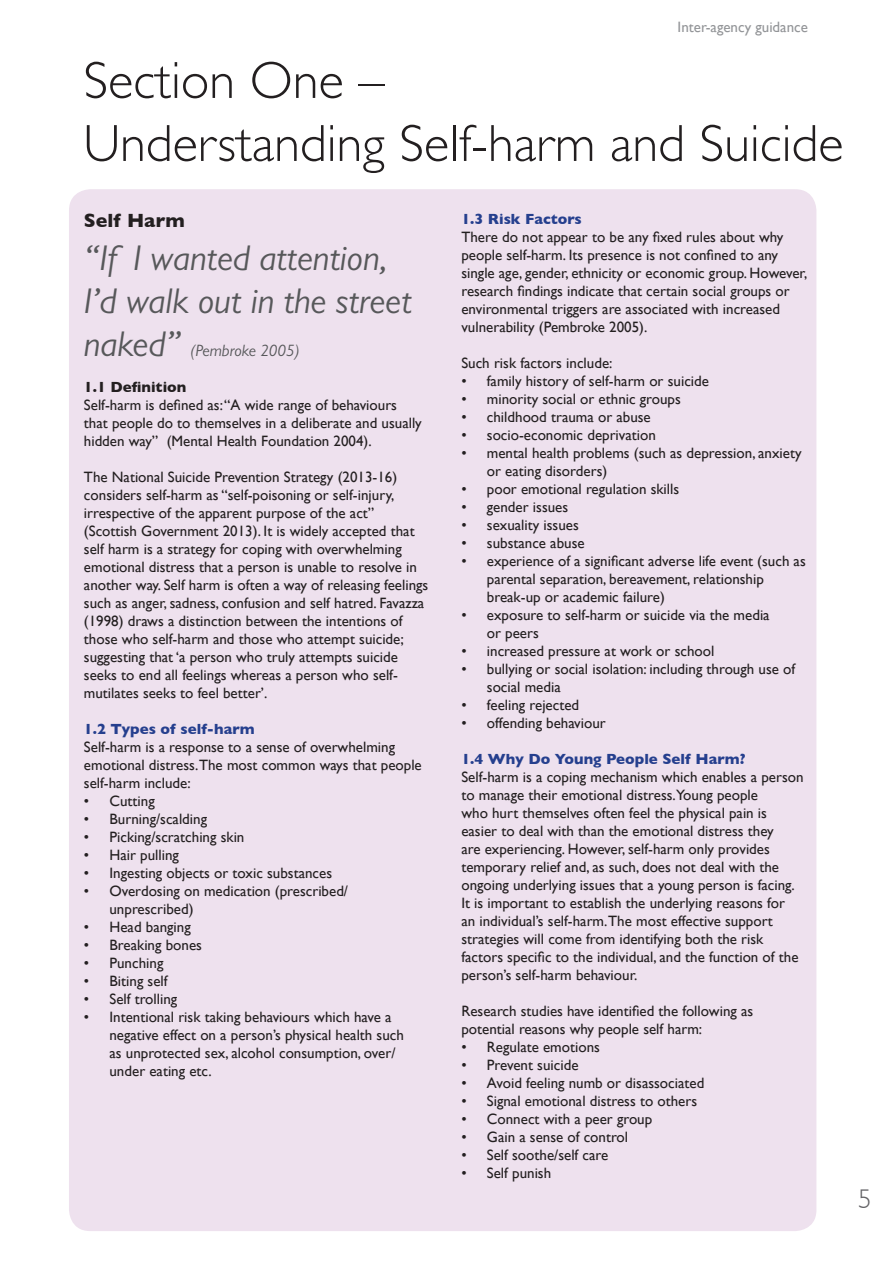
<style>
.page{position:relative;width:893px;height:1263px;background:#fff}
.page>*{position:absolute;margin:0;border:0;box-sizing:border-box;transform-origin:0 0}
.t1{font:300 52.5px/63px "Gill Sans";color:#231f20}
.t2{font:italic 36px/43.2px "Gill Sans";color:#57585a}
.t3{font:300 27px "Gill Light S Si";color:#636366}
.t4{font:700 19.5px "Gill Sans";color:#231f20}
.t5{font:italic 16.5px "Gill Sans";color:#57585a}
.t6{font:15px/18px "Gill Sans";color:#231f20}
.t7{font:700 15px "Gill Sans";color:#253f8e}
.t8{font:15px "Gill Sans";color:#939598}
.t9{font:700 15px "Gill Sans";color:#231f20}
.s1{font-size:36px}
</style>
<div class="page">
<div style="left:69px;top:189px;width:747px;height:1042px;background:#eee1ee;border-radius:21px"></div>
<p class="t8" style="left:678px;top:18px;width:132px">Inter-agency guidance</p>
<h1 class="t1" style="left:83px;top:47px;width:761px">Section One –<br>Understanding Self-harm and Suicide</h1>
<h3 class="t4" style="left:84px;top:204px;width:102px">Self Harm</h3>
<h2 class="t2" style="left:84px;top:236px;width:329px">“If I wanted attention,<br>I’d walk out in the street</h2>
<p class="t5" style="left:84px;top:341px;width:217px"><span class="s1">naked”</span> (Pembroke 2005)</p>
<p class="t9" style="left:84px;top:375px;width:104px">1.1 Definition</p>
<p class="t6" style="left:84px;top:396px;width:339px">Self-harm is defined as:“A wide range of behaviours that people do to themselves in a deliberate and usually hidden way” (Mental Health Foundation 2004).</p>
<p class="t6" style="left:84px;top:468px;width:346px">The National Suicide Prevention Strategy (2013-16) considers self-harm as “self-poisoning or self-injury, irrespective of the apparent purpose of the act” (Scottish Government 2013). It is widely accepted that self harm is a strategy for coping with overwhelming emotional distress that a person is unable to resolve in another way. Self harm is often a way of releasing feelings such as anger, sadness, confusion and self hatred. Favazza (1998) draws a distinction between the intentions of those who self-harm and those who attempt suicide; suggesting that ‘a person who truly attempts suicide seeks to end all feelings whereas a person who self&shy;mutilates seeks to feel better’.</p>
<p class="t7" style="left:84px;top:717px;width:172px">1.2 Types of self-harm</p>
<p class="t6" style="left:84px;top:738px;width:339px">Self-harm is a response to a sense of overwhelming emotional distress.The most common ways that people self-harm include:</p>
<p class="t6" style="left:84px;top:792px;width:72px">• Cutting</p>
<p class="t6" style="left:84px;top:810px;width:125px">• Burning/scalding</p>
<p class="t6" style="left:84px;top:828px;width:162px">• Picking/scratching skin</p>
<p class="t6" style="left:84px;top:846px;width:97px">• Hair pulling</p>
<p class="t6" style="left:84px;top:864px;width:250px">• Ingesting objects or toxic substances</p>
<p class="t6" style="left:109px;top:882px;width:240px;text-indent:-26px">• Overdosing on medication (prescribed/ unprescribed)</p>
<p class="t6" style="left:84px;top:918px;width:108px">• Head banging</p>
<p class="t6" style="left:84px;top:936px;width:119px">• Breaking bones</p>
<p class="t6" style="left:84px;top:954px;width:81px">• Punching</p>
<p class="t6" style="left:84px;top:972px;width:85px">• Biting self</p>
<p class="t6" style="left:84px;top:990px;width:95px">• Self trolling</p>
<p class="t6" style="left:109px;top:1008px;width:296px;text-indent:-26px">• Intentional risk taking behaviours which have a negative effect on a person’s physical health such as unprotected sex, alcohol consumption, over/ under eating etc.</p>
<p class="t7" style="left:461px;top:207px;width:122px">1.3 Risk Factors</p>
<p class="t6" style="left:461px;top:227px;width:347px">There do not appear to be any fixed rules about why people self-harm. Its presence is not confined to any single age, gender, ethnicity or economic group. However, research findings indicate that certain social groups or environmental triggers are associated with increased vulnerability (Pembroke 2005).</p>
<p class="t6" style="left:461px;top:353px;width:153px">Such risk factors include:</p>
<p class="t6" style="left:461px;top:371px;width:249px">• family history of self-harm or suicide</p>
<p class="t6" style="left:461px;top:389px;width:221px">• minority social or ethnic groups</p>
<p class="t6" style="left:461px;top:407px;width:191px">• childhood trauma or abuse</p>
<p class="t6" style="left:461px;top:425px;width:196px">• socio-economic deprivation</p>
<p class="t6" style="left:487px;top:443px;width:316px;text-indent:-26px">• mental health problems (such as depression, anxiety or eating disorders)</p>
<p class="t6" style="left:461px;top:479px;width:219px">• poor emotional regulation skills</p>
<p class="t6" style="left:461px;top:497px;width:108px">• gender issues</p>
<p class="t6" style="left:461px;top:515px;width:119px">• sexuality issues</p>
<p class="t6" style="left:461px;top:533px;width:125px">• substance abuse</p>
<p class="t6" style="left:487px;top:551px;width:320px;text-indent:-26px">• experience of a significant adverse life event (such as parental separation, bereavement, relationship break-up or academic failure)</p>
<p class="t6" style="left:487px;top:605px;width:284px;text-indent:-26px">• exposure to self-harm or suicide via the media or peers</p>
<p class="t6" style="left:461px;top:641px;width:254px">• increased pressure at work or school</p>
<p class="t6" style="left:487px;top:659px;width:310px;text-indent:-26px">• bullying or social isolation: including through use of social media</p>
<p class="t6" style="left:461px;top:695px;width:119px">• feeling rejected</p>
<p class="t6" style="left:461px;top:713px;width:146px">• offending behaviour</p>
<p class="t7" style="left:461px;top:747px;width:286px">1.4 Why Do Young People Self Harm?</p>
<p class="t6" style="left:461px;top:767px;width:344px">Self-harm is a coping mechanism which enables a person to manage their emotional distress.Young people<br>who hurt themselves often feel the physical pain is easier to deal with than the emotional distress they<br>are experiencing. However, self-harm only provides temporary relief and, as such, does not deal with the ongoing underlying issues that a young person is facing.<br>It is important to establish the underlying reasons for<br>an individual’s self-harm.The most effective support strategies will come from identifying both the risk factors specific to the individual, and the function of the person’s self-harm behaviour.</p>
<p class="t6" style="left:461px;top:1001px;width:293px">Research studies have identified the following as potential reasons why people self harm:</p>
<p class="t6" style="left:461px;top:1037px;width:140px">• Regulate emotions</p>
<p class="t6" style="left:461px;top:1055px;width:119px">• Prevent suicide</p>
<p class="t6" style="left:461px;top:1073px;width:244px">• Avoid feeling numb or disassociated</p>
<p class="t6" style="left:461px;top:1091px;width:237px">• Signal emotional distress to others</p>
<p class="t6" style="left:461px;top:1109px;width:192px">• Connect with a peer group</p>
<p class="t6" style="left:461px;top:1127px;width:168px">• Gain a sense of control</p>
<p class="t6" style="left:461px;top:1145px;width:148px">• Self soothe/self care</p>
<p class="t6" style="left:461px;top:1163px;width:91px">• Self punish</p>
<h3 class="t3" style="left:858px;top:1183px;width:15px">5</h3>
</div>
